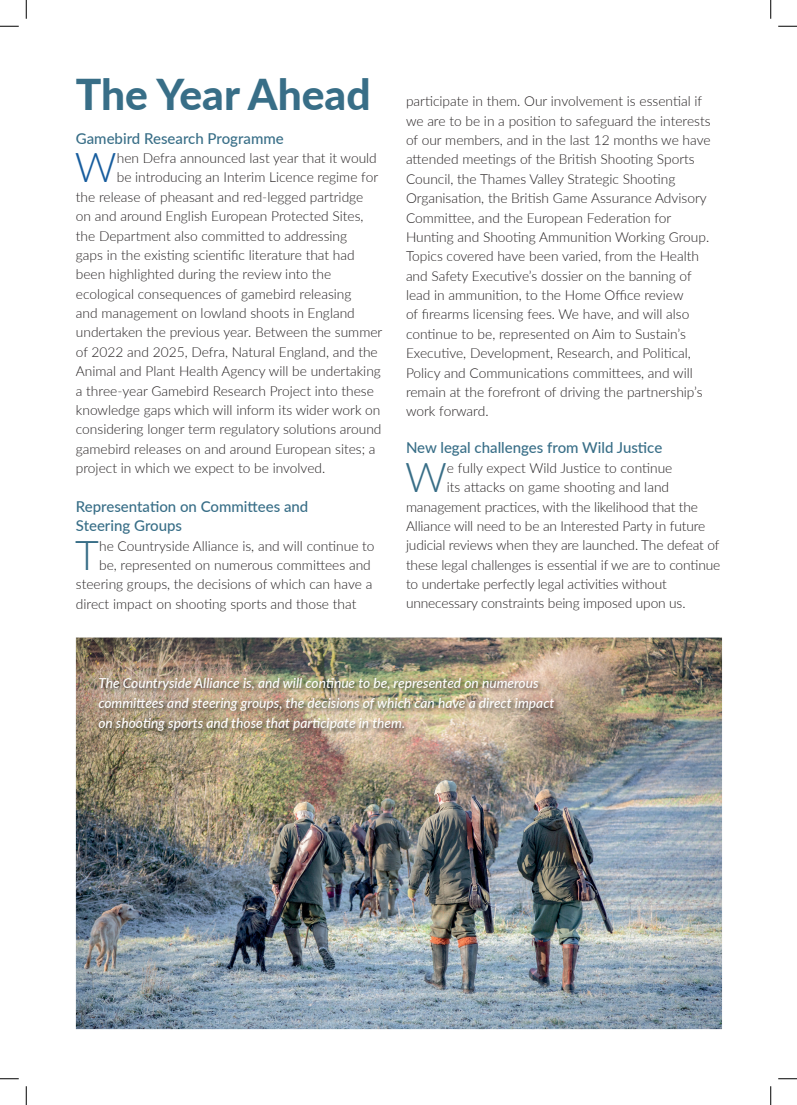
<style>
.page{position:relative;width:797px;height:1105px;background:#fff}
.page>*{position:absolute;margin:0;border:0;box-sizing:border-box;transform-origin:0 0}
.t1{font:800 42.5px "Lato";color:#386e87}
.t2{font:300 41.12px "Lato";color:#386e87}
.t3{font:300 41.12px "Lato";color:#175d9e}
.t4{font:500 15px/19.4px "Lato";color:#386e87}
.t5{font:300 13.75px/19.4px "Lato";color:#231f20}
.t6{font:italic 500 13.75px/20px "Lato";color:#fff}
</style>
<div class="page">
<img style="left:76px;top:637px;width:646px;height:392px">
<img style="left:97px;top:676px;width:463px;height:60px">
<svg style="left:0;top:25px;width:19px;height:2px"></svg>
<svg style="left:778px;top:25px;width:19px;height:2px"></svg>
<svg style="left:0;top:1078px;width:19px;height:1px"></svg>
<svg style="left:778px;top:1078px;width:19px;height:1px"></svg>
<svg style="left:25px;top:0;width:2px;height:19px"></svg>
<svg style="left:25px;top:1086px;width:2px;height:19px"></svg>
<svg style="left:770px;top:0;width:1px;height:19px"></svg>
<svg style="left:770px;top:1086px;width:1px;height:19px"></svg>
<h1 class="t1" style="left:76px;top:63px;width:296px">The Year Ahead</h1>
<p class="t4" style="left:76px;top:128px;width:209px">Gamebird Research Programme</p>
<h2 class="t3" style="left:75px;top:139px;width:43px">W</h2>
<p class="t5" style="left:117px;top:148px;width:261px">hen Defra announced last year that it would</p>
<p class="t5" style="left:117px;top:167px;width:263px">be introducing an Interim Licence regime for</p>
<p class="t5" style="left:76px;top:187px;width:289px">the release of pheasant and red-legged partridge</p>
<p class="t5" style="left:76px;top:206px;width:289px">on and around English European Protected Sites,</p>
<p class="t5" style="left:76px;top:225px;width:273px">the Department also committed to addressing</p>
<p class="t5" style="left:76px;top:245px;width:280px">gaps in the existing scientific literature that had</p>
<p class="t5" style="left:76px;top:264px;width:257px">been highlighted during the review into the</p>
<p class="t5" style="left:76px;top:283px;width:277px">ecological consequences of gamebird releasing</p>
<p class="t5" style="left:76px;top:303px;width:280px">and management on lowland shoots in England</p>
<p class="t5" style="left:76px;top:322px;width:308px">undertaken the previous year. Between the summer</p>
<p class="t5" style="left:76px;top:342px;width:303px">of 2022 and 2025, Defra, Natural England, and the</p>
<p class="t5" style="left:76px;top:361px;width:306px">Animal and Plant Health Agency will be undertaking</p>
<p class="t5" style="left:76px;top:380px;width:299px">a three-year Gamebird Research Project into these</p>
<p class="t5" style="left:76px;top:400px;width:306px">knowledge gaps which will inform its wider work on</p>
<p class="t5" style="left:76px;top:419px;width:307px">considering longer term regulatory solutions around</p>
<p class="t5" style="left:76px;top:438px;width:301px">gamebird releases on and around European sites; a</p>
<p class="t5" style="left:76px;top:458px;width:251px">project in which we expect to be involved.</p>
<p class="t4" style="left:76px;top:496px;width:234px">Representation on Committees and<br>Steering Groups</p>
<h2 class="t2" style="left:75px;top:526px;width:25px">T</h2>
<p class="t5" style="left:99px;top:535px;width:277px">he Countryside Alliance is, and will continue to</p>
<p class="t5" style="left:99px;top:555px;width:273px">be, represented on numerous committees and</p>
<p class="t5" style="left:76px;top:574px;width:298px">steering groups, the decisions of which can have a</p>
<p class="t5" style="left:76px;top:593px;width:282px">direct impact on shooting sports and those that</p>
<p class="t5" style="left:406px;top:91px;width:306px">participate in them. Our involvement is essential if we are to be in a position to safeguard the interests of our members, and in the last 12 months we have attended meetings of the British Shooting Sports Council, the Thames Valley Strategic Shooting Organisation, the British Game Assurance Advisory Committee, and the European Federation for Hunting and Shooting Ammunition Working Group.<br>Topics covered have been varied, from the Health and Safety Executive’s dossier on the banning of lead in ammunition, to the Home Office review<br>of firearms licensing fees. We have, and will also continue to be, represented on Aim to Sustain’s Executive, Development, Research, and Political, Policy and Communications committees, and will remain at the forefront of driving the partnership’s work forward.</p>
<p class="t4" style="left:406px;top:438px;width:258px">New legal challenges from Wild Justice</p>
<h2 class="t2" style="left:405px;top:449px;width:43px">W</h2>
<p class="t5" style="left:447px;top:458px;width:227px">e fully expect Wild Justice to continue</p>
<p class="t5" style="left:447px;top:477px;width:224px">its attacks on game shooting and land</p>
<p class="t5" style="left:406px;top:496px;width:293px">management practices, with the likelihood that the</p>
<p class="t5" style="left:406px;top:516px;width:301px">Alliance will need to be an Interested Party in future</p>
<p class="t5" style="left:406px;top:535px;width:315px">judicial reviews when they are launched. The defeat of</p>
<p class="t5" style="left:406px;top:555px;width:316px">these legal challenges is essential if we are to continue</p>
<p class="t5" style="left:406px;top:574px;width:262px">to undertake perfectly legal activities without</p>
<p class="t5" style="left:406px;top:593px;width:281px">unnecessary constraints being imposed upon us.</p>
<p class="t6" style="left:98px;top:672px;width:457px">The Countryside Alliance is, and will continue to be, represented on numerous committees and steering groups, the decisions of which can have a direct impact on shooting sports and those that participate in them.</p>
</div>
